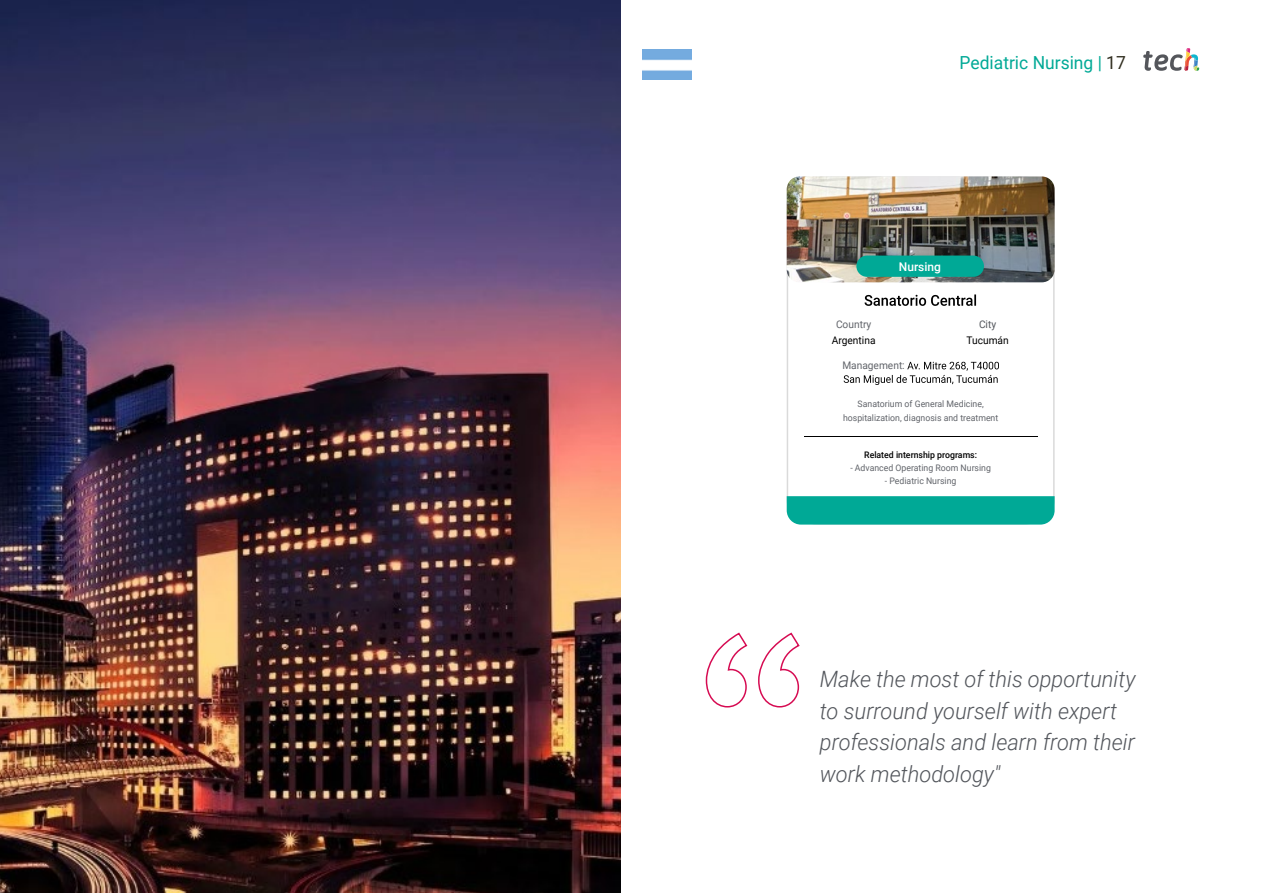
<style>
.page{position:relative;width:1263px;height:893px;background:#fff}
.page>*{position:absolute;margin:0;border:0;box-sizing:border-box;transform-origin:0 0}
.t1{font:italic 300 22.5px/31.5px "Roboto";color:#52555b}
.t2{font:18px "Roboto";color:#00a996}
.t3{font:500 12px "Roboto";color:#fff}
.t4{font:10.5px "Roboto";color:#61646a}
.t5{font:10.5px "Roboto";color:#000}
.t6{font:10.5px "Roboto";color:#52555b}
.t7{font:9px/13.5px "Roboto";color:#61646a;text-align:center}
.t8{font:500 9px "Roboto";color:#000}
.s1{color:#312e20}
</style>
<div class="page">
<svg style="left:1143px;top:48px;width:56px;height:23px"></svg>
<svg style="left:705px;top:632px;width:95px;height:76px"></svg>
<img style="left:0;top:0;width:621px;height:893px">
<svg style="left:786px;top:185px;width:269px;height:330px"></svg>
<img style="left:787px;top:176px;width:267px;height:106px">
<div style="left:856px;top:256px;width:128px;height:21px;background:#00a996;border-radius:11px"></div>
<svg style="left:787px;top:496px;width:267px;height:29px"></svg>
<hr style="left:804px;top:436px;width:233px;height:1px;background:#000">
<svg style="left:864px;top:294px;width:112px;height:12px"></svg>
<svg style="left:844px;top:362px;width:155px;height:23px"></svg>
<h2 class="t2" style="left:960px;top:50px;width:168px">Pediatric Nursing | <span class="s1">17</span></h2>
<p class="t4" style="left:836px;top:317px;width:37px">Country</p>
<p class="t5" style="left:832px;top:333px;width:45px">Argentina</p>
<h3 class="t3" style="left:899px;top:258px;width:44px">Nursing</h3>
<p class="t4" style="left:842px;top:358px;width:64px">Management:</p>
<p class="t6" style="left:979px;top:317px;width:19px">City</p>
<p class="t5" style="left:966px;top:333px;width:44px">Tucumán</p>
<p class="t7" style="left:843px;top:397px;width:157px">Sanatorium of General Medicine, hospitalization, diagnosis and treatment</p>
<p class="t8" style="left:864px;top:448px;width:114px">Related internship programs:</p>
<p class="t7" style="left:850px;top:461px;width:142px">- Advanced Operating Room Nursing</p>
<p class="t7" style="left:885px;top:474px;width:73px">- Pediatric Nursing</p>
<h1 class="t1" style="left:820px;top:662px;width:317px">Make the most of this opportunity to surround yourself with expert professionals and learn from their work methodology"</h1>
</div>
